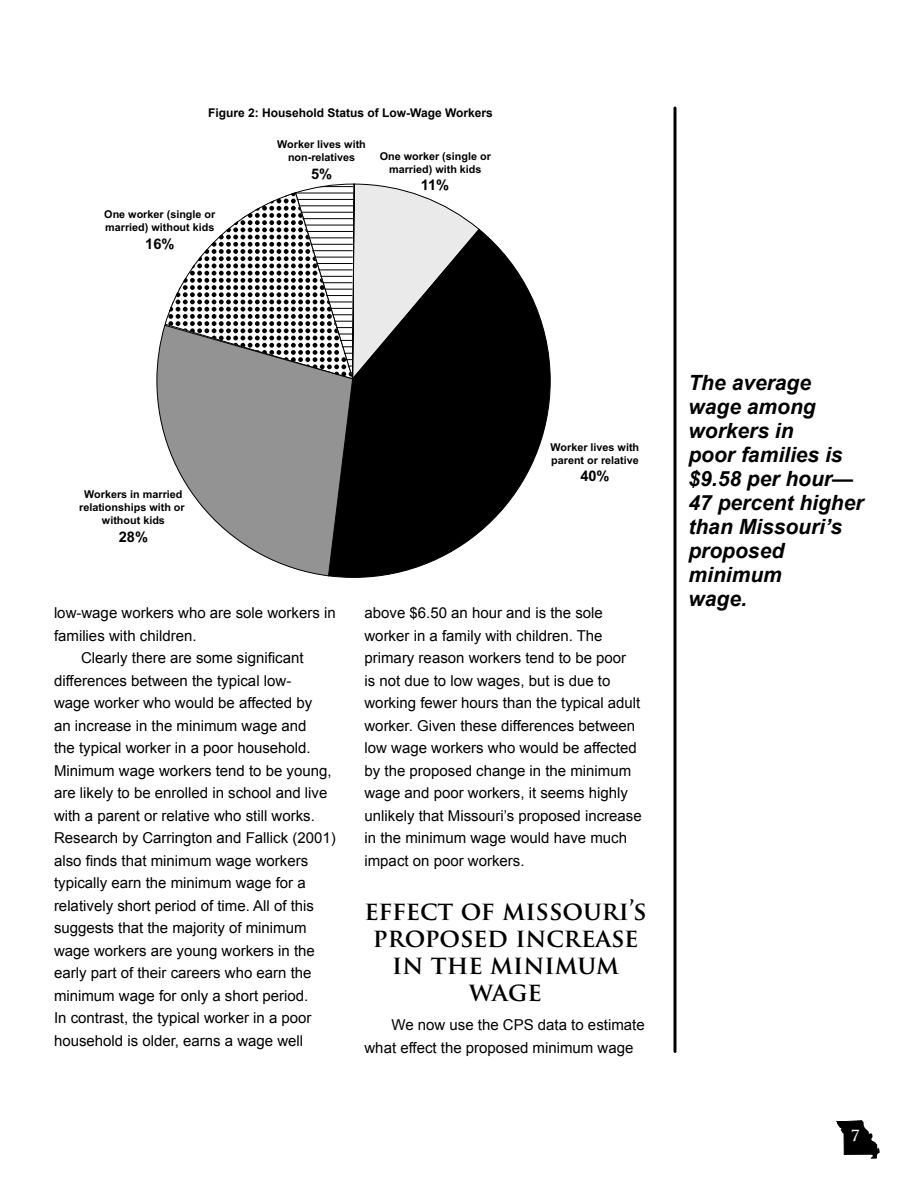
<style>
.page{position:relative;width:918px;height:1188px;background:#fff}
.page>*{position:absolute;margin:0;border:0;box-sizing:border-box;transform-origin:0 0}
.Header_1{font:700 25.5px/27px "Trajan Pro";color:#000;text-align:center}
.Pull_Quote_Right{font:italic 700 21px/24px "Arial";color:#000}
.Body_Copy{font:15px/22.5px "Arial";color:#000}
.t1{font:700 15px "Trajan Pro";color:#fff}
.t2{font:700 14.55px "Arial";color:#000}
.Figures_and_Tables{font:700 12px "Arial";color:#000}
.t3{font:700 10.8px/12.9px "Arial";color:#000;text-align:center}
</style>
<div class="page">
<hr style="left:674px;top:108px;width:2px;height:944px;background:#000">
<svg style="left:837px;top:1120px;width:42px;height:38px"></svg>
<svg style="left:335px;top:229px;width:216px;height:349px"></svg>
<svg style="left:156px;top:326px;width:197px;height:251px"></svg>
<svg style="left:164px;top:183px;width:316px;height:201px"></svg>
<p class="Figures_and_Tables" style="left:208px;top:105px;width:286px">Figure 2: Household Status of Low-Wage Workers</p>
<p class="t3" style="left:104px;top:208px;width:113px;text-align:left">One worker (single or married) without kids</p>
<p class="t2" style="left:145px;top:235px;width:31px">16%</p>
<p class="t3" style="left:277px;top:138px;width:90px">Worker lives with non-relatives</p>
<p class="t2" style="left:311px;top:165px;width:23px">5%</p>
<p class="t3" style="left:380px;top:150px;width:113px">One worker (single or married) with kids</p>
<p class="t2" style="left:421px;top:177px;width:30px">11%</p>
<p class="t3" style="left:79px;top:488px;width:107px">Workers in married relationships with or without kids</p>
<p class="t2" style="left:119px;top:528px;width:31px">28%</p>
<p class="Body_Copy" style="left:54px;top:602px;width:283px">low-wage workers who are sole workers in families with children.</p>
<p class="Body_Copy" style="left:54px;top:647px;width:283px;text-indent:27px">Clearly there are some significant differences between the typical low-<br>wage worker who would be affected by<br>an increase in the minimum wage and<br>the typical worker in a poor household.<br>Minimum wage workers tend to be young, are likely to be enrolled in school and live with a parent or relative who still works.<br>Research by Carrington and Fallick (2001) also finds that minimum wage workers typically earn the minimum wage for a relatively short period of time. All of this suggests that the majority of minimum wage workers are young workers in the early part of their careers who earn the minimum wage for only a short period.<br>In contrast, the typical worker in a poor household is older, earns a wage well</p>
<p class="t3" style="left:551px;top:440px;width:90px;text-align:left">Worker lives with parent or relative</p>
<p class="t2" style="left:580px;top:468px;width:31px">40%</p>
<p class="Body_Copy" style="left:364px;top:602px;width:279px">above $6.50 an hour and is the sole worker in a family with children. The primary reason workers tend to be poor<br>is not due to low wages, but is due to working fewer hours than the typical adult worker. Given these differences between low wage workers who would be affected by the proposed change in the minimum wage and poor workers, it seems highly unlikely that Missouri’s proposed increase in the minimum wage would have much impact on poor workers.</p>
<p class="Header_1" style="left:364px;top:897px;width:284px">EFFECT OF MISSOURI’S<br>PROPOSED INCREASE<br>IN THE MINIMUM<br>WAGE</p>
<p class="Body_Copy" style="left:364px;top:1014px;width:282px;text-indent:27px">We now use the CPS data to estimate what effect the proposed minimum wage</p>
<p class="Pull_Quote_Right" style="left:688px;top:372px;width:129px">The average wage among workers in</p>
<p class="Pull_Quote_Right" style="left:688px;top:444px;width:177px">poor families is $9.58 per hour—<br>47 percent higher than Missouri’s proposed minimum</p>
<p class="Pull_Quote_Right" style="left:688px;top:588px;width:60px">wage.</p>
<p class="t1" style="left:851px;top:1126px;width:10px">7</p>
</div>
